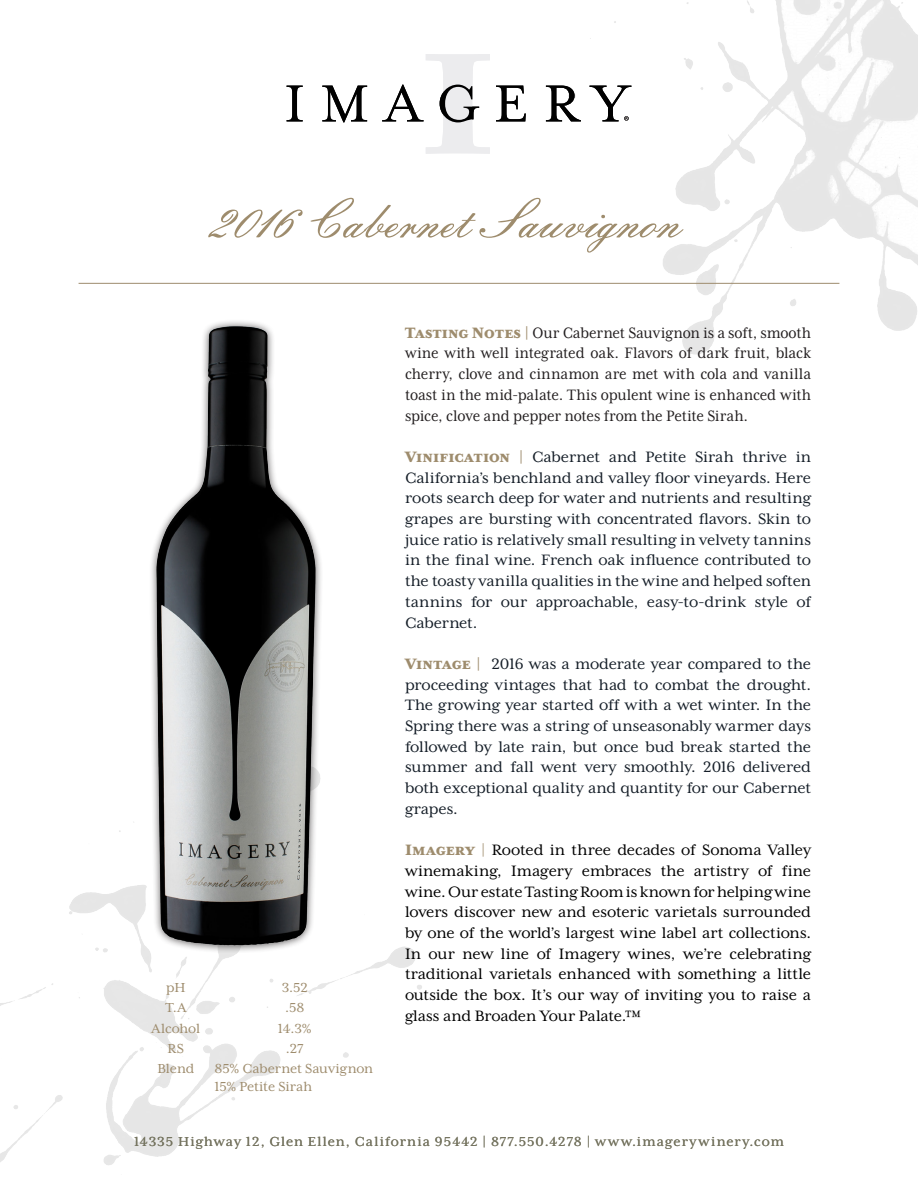
<style>
.page{position:relative;width:918px;height:1188px;background:#fff}
.page>*{position:absolute;margin:0;border:0;box-sizing:border-box;transform-origin:0 0}
.t1{font:54px "Embassy BT";letter-spacing:-.01em;color:#9e8c6d}
.t2{font:17.25px/20.7px "Mrs Eaves XL Serif OT";letter-spacing:-.005em;color:#151e28;text-align:justify}
.t3{font:17.25px/20.7px "Mrs Eaves XL Serif OT";letter-spacing:-.01em;color:#000;text-align:justify}
.t4{font:17.25px/20.7px "Mrs Eaves XL Serif Nar OT";letter-spacing:-.015em;color:#231f20;text-align:justify}
.t5{font:15px "Mrs Eaves XL Serif OT";letter-spacing:.07em;color:#767561}
.t6{font:15px "Mrs Eaves XL Serif OT";letter-spacing:-.01em;color:#9e8c6d}
.s1{font-family:"Mrs Eaves XL Serif OT";font-weight:800;color:#9e8c6d}
.s2{font-weight:800;color:#9e8c6d}
.s3{color:#9e8c6d}
</style>
<div class="page">
<img style="left:0;top:822px;width:422px;height:343px">
<img style="left:556px;top:0;width:362px;height:355px">
<img style="left:136px;top:324px;width:196px;height:626px">
<svg style="left:287px;top:86px;width:16px;height:35px"></svg>
<svg style="left:322px;top:86px;width:45px;height:36px"></svg>
<svg style="left:382px;top:54px;width:108px;height:100px"></svg>
<svg style="left:496px;top:86px;width:30px;height:35px"></svg>
<svg style="left:546px;top:86px;width:35px;height:35px"></svg>
<svg style="left:590px;top:86px;width:41px;height:35px"></svg>
<hr style="left:79px;top:283px;width:760px;height:1px;background:#9e8c6d">
<p class="t1" style="left:211px;top:186px;width:471px">2016 Cabernet Sauvignon</p>
<p class="t6" style="left:166px;top:980px;width:21px">pH</p>
<p class="t6" style="left:282px;top:980px;width:28px">3.52</p>
<p class="t6" style="left:166px;top:1000px;width:22px">T.A</p>
<p class="t6" style="left:285px;top:1000px;width:21px">.58</p>
<p class="t6" style="left:152px;top:1021px;width:50px">Alcohol</p>
<p class="t6" style="left:278px;top:1021px;width:35px">14.3%</p>
<p class="t6" style="left:168px;top:1041px;width:18px">RS</p>
<p class="t6" style="left:286px;top:1041px;width:19px">.27</p>
<p class="t6" style="left:158px;top:1061px;width:38px">Blend</p>
<p class="t6" style="left:214px;top:1061px;width:160px">85% Cabernet Sauvignon</p>
<p class="t6" style="left:214px;top:1079px;width:99px">15% Petite Sirah</p>
<p class="t4" style="left:405px;top:322px;width:408px"><span class="s1">Tasting Notes |</span> Our Cabernet Sauvignon is a soft, smooth wine with well integrated oak. Flavors of dark fruit, black cherry, clove and cinnamon are met with cola and vanilla toast in the mid-palate. This opulent wine is enhanced with spice, clove and pepper notes from the Petite Sirah.</p>
<p class="t2" style="left:405px;top:446px;width:408px"><span class="s2">Vinification |</span> Cabernet and Petite Sirah thrive in California’s benchland and valley floor vineyards. Here roots search deep for water and nutrients and resulting grapes are bursting with concentrated flavors. Skin to juice ratio is relatively small resulting in velvety tannins in the final wine. French oak influence contributed to the toasty vanilla qualities in the wine and helped soften tannins for our approachable, easy-to-drink style of Cabernet.</p>
<p class="t2" style="left:405px;top:653px;width:408px"><span class="s2">Vintage |</span> 2016 was a moderate year compared to the proceeding vintages that had to combat the drought.<br>The growing year started off with a wet winter. In the Spring there was a string of unseasonably warmer days followed by late rain, but once bud break started the summer and fall went very smoothly. 2016 delivered both exceptional quality and quantity for our Cabernet grapes.</p>
<p class="t3" style="left:405px;top:840px;width:408px"><span class="s2">Imagery</span> <span class="s3">|</span> Rooted in three decades of Sonoma Valley winemaking, Imagery embraces the artistry of fine wine. Our estate Tasting Room is known for helping wine lovers discover new and esoteric varietals surrounded by one of the world’s largest wine label art collections.<br>In our new line of Imagery wines, we’re celebrating traditional varietals enhanced with something a little outside the box. It’s our way of inviting you to raise a glass and Broaden Your Palate.™</p>
<p class="t5" style="left:134px;top:1134px;width:651px">14335 Highway 12, Glen Ellen, California 95442 | 877.550.4278 | www.imagerywinery.com</p>
</div>
